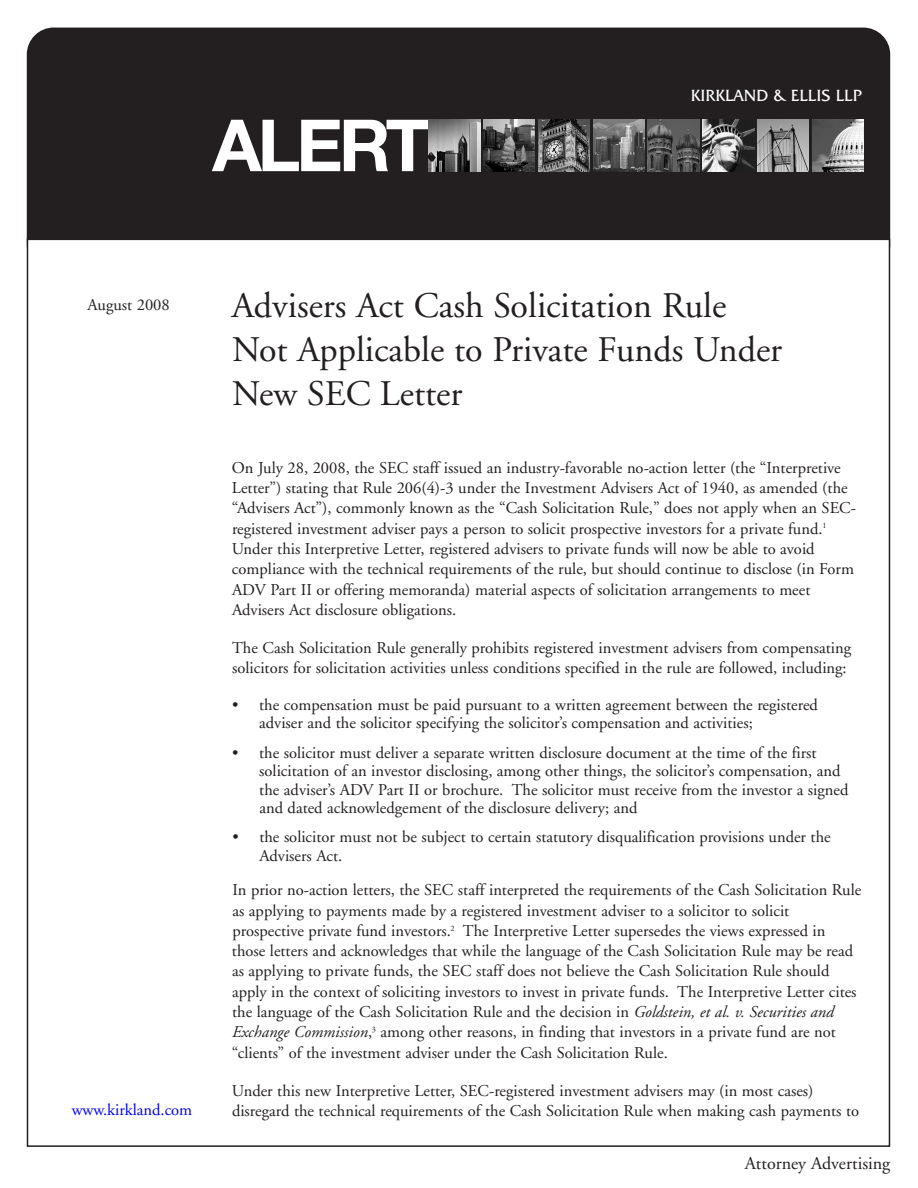
<style>
.page{position:relative;width:918px;height:1188px;background:#fff}
.page>*{position:absolute;margin:0;border:0;box-sizing:border-box;transform-origin:0 0}
.t1{font:700 72px "Helvetica Neue LT Std";letter-spacing:-.055em;color:#fff}
.t2{font:36px/43.7px "Adobe Garamond";color:#231f20}
.t3{font:18px "Adobe Garamond";color:#231f20}
.t4{font:16.5px/20.2px "Adobe Garamond";color:#231f20}
.t5{font:16.5px "Friz Quadrata IT Cby BT";color:#fff}
.t6{font:16.5px "Adobe Garamond";color:#00f}
.s1{font-style:italic}
.s2{font-size:21px;color:#fff}
</style>
<div class="page">
<div style="left:27px;top:28px;width:863px;height:243px;background:#231f20;border-radius:27px"></div>
<div style="left:27px;top:239px;width:862px;height:907px;background:#fff"></div>
<img style="left:429px;top:120px;width:51px;height:51px">
<img style="left:484px;top:120px;width:51px;height:51px">
<img style="left:648px;top:120px;width:51px;height:51px">
<img style="left:703px;top:120px;width:51px;height:51px">
<img style="left:593px;top:120px;width:51px;height:51px">
<img style="left:538px;top:120px;width:52px;height:51px">
<img style="left:758px;top:120px;width:51px;height:51px">
<img style="left:812px;top:120px;width:52px;height:51px">
<h1 class="t1" style="left:212px;top:120px;width:219px">ALERT</h1>
<p class="t5" style="left:691px;top:86px;width:173px">KIRKLAND &amp; ELLIS LLP</p>
<p class="t4" style="left:88px;top:296px;width:84px">August 2008</p>
<h2 class="t2" style="left:232px;top:287px;width:552px">Advisers Act Cash Solicitation Rule<br>Not Applicable to Private Funds Under<br>New SEC Letter</h2>
<p class="t4" style="left:232px;top:459px;width:626px">On July 28, 2008, the SEC staff issued an industry-favorable no-action letter (the “Interpretive Letter”) stating that Rule 206(4)-3 under the Investment Advisers Act of 1940, as amended (the “Advisers Act”), commonly known as the “Cash Solicitation Rule,” does not apply when an SEC&shy;registered investment adviser pays a person to solicit prospective investors for a private fund.<sup>1<br></sup>Under this Interpretive Letter, registered advisers to private funds will now be able to avoid compliance with the technical requirements of the rule, but should continue to disclose (in Form ADV Part II or offering memoranda) material aspects of solicitation arrangements to meet Advisers Act disclosure obligations.</p>
<p class="t4" style="left:232px;top:639px;width:620px">The Cash Solicitation Rule generally prohibits registered investment advisers from compensating solicitors for solicitation activities unless conditions specified in the rule are followed, including:</p>
<p class="t4" style="left:259px;top:697px;width:560px;line-height:18.5px;text-indent:-27px">• the compensation must be paid pursuant to a written agreement between the registered adviser and the solicitor specifying the solicitor’s compensation and activities;</p>
<p class="t4" style="left:259px;top:745px;width:591px;line-height:18.5px;text-indent:-27px">• the solicitor must deliver a separate written disclosure document at the time of the first solicitation of an investor disclosing, among other things, the solicitor’s compensation, and the adviser’s ADV Part II or brochure. The solicitor must receive from the investor a signed and dated acknowledgement of the disclosure delivery; and</p>
<p class="t4" style="left:259px;top:829px;width:573px;line-height:18.5px;text-indent:-27px">• the solicitor must not be subject to certain statutory disqualification provisions under the<br>Advisers Act.</p>
<p class="t4" style="left:232px;top:881px;width:631px">In prior no-action letters, the SEC staff interpreted the requirements of the Cash Solicitation Rule as applying to payments made by a registered investment adviser to a solicitor to solicit prospective private fund investors.<sup>2</sup> The Interpretive Letter supersedes the views expressed in those letters and acknowledges that while the language of the Cash Solicitation Rule may be read as applying to private funds, the SEC staff does not believe the Cash Solicitation Rule should apply in the context of soliciting investors to invest in private funds. The Interpretive Letter cites the language of the Cash Solicitation Rule and the decision in <span class="s1">Goldstein, et al. v. Securities and Exchange Commission</span>,<sup>3</sup> among other reasons, in finding that investors in a private fund are not “clients” of the investment adviser under the Cash Solicitation Rule.</p>
<p class="t4" style="left:232px;top:1082px;width:583px">Under this new Interpretive Letter, SEC-registered investment advisers may (in most cases)</p>
<p class="t6" style="left:65px;top:1103px;width:129px"><span class="s2">\</span>www.kirkland.com</p>
<p class="t4" style="left:232px;top:1102px;width:629px">disregard the technical requirements of the Cash Solicitation Rule when making cash payments to</p>
<p class="t3" style="left:745px;top:1156px;width:147px">Attorney Advertising</p>
</div>
